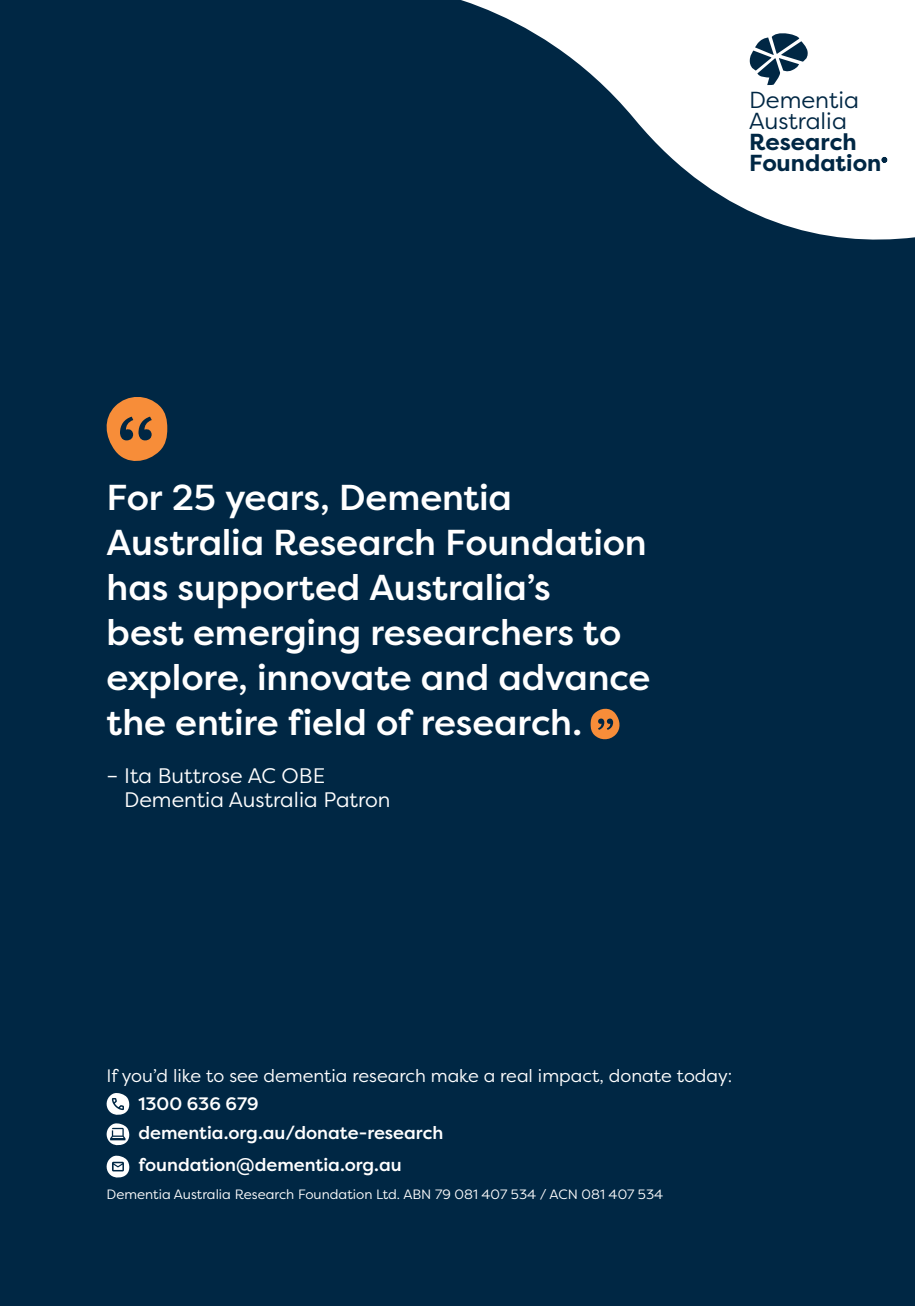
<style>
.page{position:relative;width:915px;height:1306px;background:#fff}
.page>*{position:absolute;margin:0;border:0;box-sizing:border-box;transform-origin:0 0}
.t1{font:500 36px/45px "Filson Pro";letter-spacing:-.005em;color:#fff}
.t2{font:700 23.1px/21.1px "Filson Pro";color:#002744}
.t3{font:23.1px/21.1px "Filson Pro";color:#002744}
.t4{font:21px/24px "Filson Pro";color:#fff}
.t5{font:500 18px/28.2px "Filson Pro";color:#fff}
.t6{font:18px "Filson Pro";color:#fff}
.t7{font:13.5px "Filson Pro";color:#fff}
</style>
<div class="page">
<div style="left:0;top:0;width:914px;height:1305px;background:#002744"></div>
<svg style="left:106px;top:1093px;width:24px;height:22px"></svg>
<svg style="left:106px;top:1123px;width:24px;height:23px"></svg>
<svg style="left:106px;top:1155px;width:24px;height:23px"></svg>
<svg style="left:106px;top:397px;width:61px;height:64px"></svg>
<svg style="left:590px;top:708px;width:30px;height:32px"></svg>
<svg style="left:461px;top:0;width:453px;height:240px;fill:#fff"></svg>
<svg style="left:748px;top:32px;width:60px;height:53px"></svg>
<svg style="left:881px;top:157px;width:5px;height:5px"></svg>
<p class="t3" style="left:748px;top:88px;width:112px">Dementia<br>Australia</p>
<p class="t2" style="left:748px;top:132px;width:134px">Research<br>Foundation</p>
<p class="t1" style="left:107px;top:474px;width:545px">For 25 years, Dementia<br>Australia Research Foundation has supported Australia’s<br>best emerging researchers to explore, innovate and advance the entire field of research.</p>
<p class="t4" style="left:124px;top:763px;width:268px;text-indent:-18px">– Ita Buttrose AC OBE<br>Dementia Australia Patron</p>
<p class="t6" style="left:107px;top:1063px;width:627px">If you’d like to see dementia research make a real impact, donate today:</p>
<p class="t5" style="left:138px;top:1089px;width:306px">1300 636 679 dementia.org.au/donate-research</p>
<p class="t5" style="left:138px;top:1150px;width:265px">foundation@dementia.org.au</p>
<p class="t7" style="left:107px;top:1185px;width:558px">Dementia Australia Research Foundation Ltd. ABN 79 081 407 534 / ACN 081 407 534</p>
</div>
